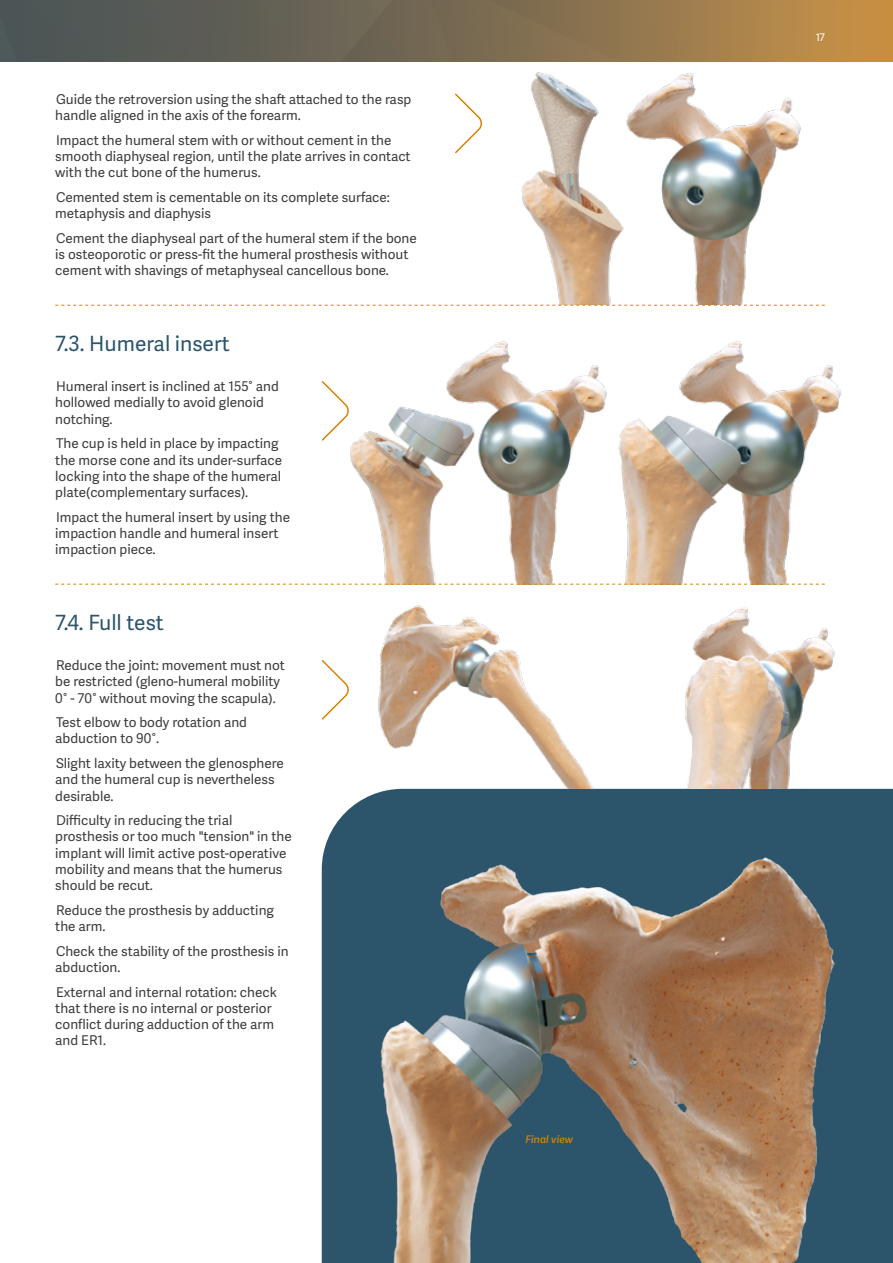
<style>
.page{position:relative;width:893px;height:1263px;background:#fff}
.page>*{position:absolute;margin:0;border:0;box-sizing:border-box;transform-origin:0 0}
.t1{font:21px "Adelle Sans";color:#2c556b}
.t2{font:13.5px/16.2px "Adelle Sans";color:#3c3c3b}
.t3{font:italic 600 10.5px "Adelle Sans";color:#d78300}
.t4{font:10.5px "Adelle Sans";color:#fff}
</style>
<div class="page">
<img style="left:0;top:0;width:893px;height:61px">
<hr style="left:0;top:566px;width:1px;height:135px;background:#e7ecf1">
<div style="left:322px;top:789px;width:571px;height:474px;background:#2c556b"></div>
<img style="left:507px;top:0;width:305px;height:305px">
<img style="left:0;top:613px;width:1px;height:257px">
<svg style="left:455px;top:93px;width:27px;height:61px"></svg>
<svg style="left:321px;top:381px;width:17px;height:60px"></svg>
<svg style="left:321px;top:660px;width:28px;height:60px"></svg>
<svg style="left:55px;top:305px;width:770px;height:1px"></svg>
<img style="left:338px;top:341px;width:272px;height:243px">
<img style="left:612px;top:341px;width:230px;height:243px">
<svg style="left:55px;top:584px;width:770px;height:1px"></svg>
<img style="left:378px;top:605px;width:481px;height:184px">
<img style="left:363px;top:823px;width:494px;height:440px">
<p class="t2" style="left:55px;top:91px;width:358px">Guide the retroversion using the shaft attached to the rasp handle aligned in the axis of the forearm.</p>
<p class="t2" style="left:55px;top:132px;width:357px">Impact the humeral stem with or without cement in the smooth diaphyseal region, until the plate arrives in contact with the cut bone of the humerus.</p>
<p class="t2" style="left:55px;top:189px;width:336px">Cemented stem is cementable on its complete surface: metaphysis and diaphysis</p>
<p class="t2" style="left:55px;top:230px;width:363px">Cement the diaphyseal part of the humeral stem if the bone is osteoporotic or press-fit the humeral prosthesis without cement with shavings of metaphyseal cancellous bone.</p>
<h1 class="t1" style="left:55px;top:332px;width:176px">7.3. Humeral insert</h1>
<p class="t2" style="left:55px;top:379px;width:225px">Humeral insert is inclined at 155° and hollowed medially to avoid glenoid notching.</p>
<p class="t2" style="left:55px;top:436px;width:228px">The cup is held in place by impacting the morse cone and its under-surface locking into the shape of the humeral plate(complementary surfaces).</p>
<p class="t2" style="left:55px;top:509px;width:236px">Impact the humeral insert by using the impaction handle and humeral insert impaction piece.</p>
<h1 class="t1" style="left:55px;top:610px;width:110px">7.4. Full test</h1>
<p class="t2" style="left:55px;top:658px;width:231px">Reduce the joint: movement must not be restricted (gleno-humeral mobility<br>0° - 70° without moving the scapula).</p>
<p class="t2" style="left:55px;top:715px;width:193px">Test elbow to body rotation and abduction to 90°.</p>
<p class="t2" style="left:55px;top:756px;width:230px">Slight laxity between the glenosphere and the humeral cup is nevertheless desirable.</p>
<p class="t2" style="left:55px;top:813px;width:238px">Difficulty in reducing the trial prosthesis or too much "tension" in the implant will limit active post-operative mobility and means that the humerus should be recut.</p>
<p class="t2" style="left:55px;top:902px;width:220px">Reduce the prosthesis by adducting the arm.</p>
<p class="t2" style="left:55px;top:943px;width:235px">Check the stability of the prosthesis in abduction.</p>
<p class="t2" style="left:55px;top:984px;width:223px">External and internal rotation: check that there is no internal or posterior conflict during adduction of the arm and ER1.</p>
<p class="t3" style="left:526px;top:1133px;width:49px">Final view</p>
<p class="t4" style="left:816px;top:31px;width:11px">17</p>
</div>
